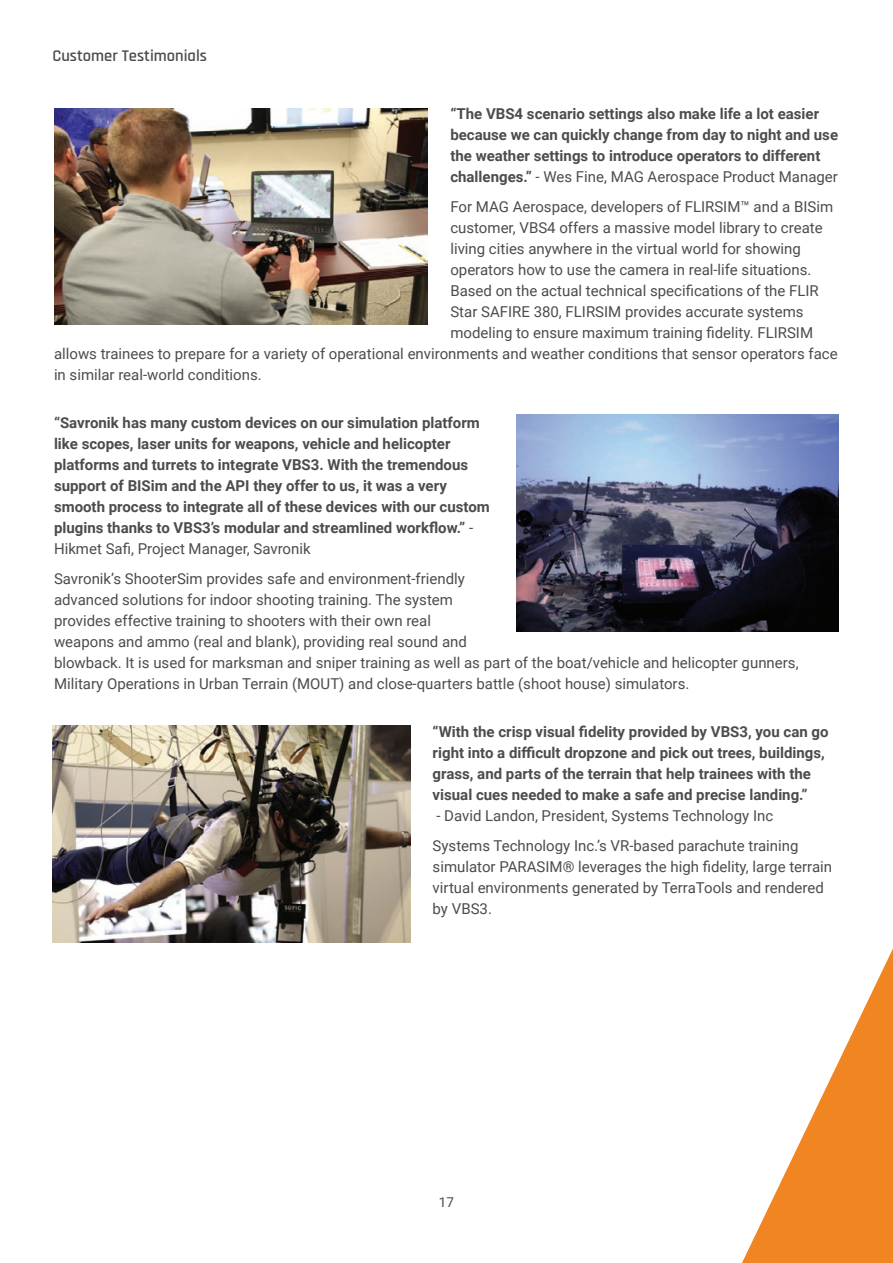
<style>
.page{position:relative;width:893px;height:1263px;background:#fff}
.page>*{position:absolute;margin:0;border:0;box-sizing:border-box;transform-origin:0 0}
.t1{font:600 16.5px "Rajdhani";color:#4b4c4d}
.Text_Roboto_Space_Above{font:15px/21px "Roboto";color:#4b4c4d}
.Text_Roboto_Space_Above-2{font:700 15px/21px "Roboto";color:#4b4c4d}
.Text_Roboto{font:700 15px/21px "Roboto";color:#4b4c4d}
.t2{font:13.5px "Roboto";color:#4b4c4d}
.s1{font-weight:400}
</style>
<div class="page">
<img style="left:54px;top:108px;width:374px;height:216px">
<img style="left:52px;top:726px;width:358px;height:216px">
<img style="left:516px;top:415px;width:323px;height:216px">
<svg style="left:742px;top:948px;width:151px;height:315px"></svg>
<p class="t1" style="left:52px;top:46px;width:156px">Customer Testimonials</p>
<p class="Text_Roboto" style="left:450px;top:103px;width:389px">“The VBS4 scenario settings also make life a lot easier because we can quickly change from day to night and use the weather settings to introduce operators to different challenges.” <span class="s1">- Wes Fine, MAG Aerospace Product Manager</span></p>
<p class="Text_Roboto_Space_Above" style="left:450px;top:196px;width:384px">For MAG Aerospace, developers of FLIRSIM™ and a BISim</p>
<p class="Text_Roboto_Space_Above" style="left:450px;top:217px;width:374px">customer, VBS4 offers a massive model library to create</p>
<p class="Text_Roboto_Space_Above" style="left:450px;top:238px;width:352px">living cities anywhere in the virtual world for showing</p>
<p class="Text_Roboto_Space_Above" style="left:450px;top:259px;width:362px">operators how to use the camera in real-life situations.</p>
<p class="Text_Roboto_Space_Above" style="left:450px;top:280px;width:370px">Based on the actual technical specifications of the FLIR</p>
<p class="Text_Roboto_Space_Above" style="left:450px;top:301px;width:355px">Star SAFIRE 380, FLIRSIM provides accurate systems</p>
<p class="Text_Roboto_Space_Above" style="left:450px;top:322px;width:364px">modeling to ensure maximum training fidelity. FLIRSIM</p>
<p class="Text_Roboto_Space_Above" style="left:54px;top:343px;width:785px">allows trainees to prepare for a variety of operational environments and weather conditions that sensor operators face</p>
<p class="Text_Roboto_Space_Above" style="left:54px;top:364px;width:209px">in similar real-world conditions.</p>
<p class="Text_Roboto_Space_Above-2" style="left:54px;top:412px;width:437px">“Savronik has many custom devices on our simulation platform like scopes, laser units for weapons, vehicle and helicopter platforms and turrets to integrate VBS3. With the tremendous support of BISim and the API they offer to us, it was a very smooth process to integrate all of these devices with our custom plugins thanks to VBS3’s modular and streamlined workflow.” <span class="s1">- Hikmet Safi, Project Manager, Savronik</span></p>
<p class="Text_Roboto_Space_Above" style="left:54px;top:568px;width:746px">Savronik’s ShooterSim provides safe and environment-friendly<br>advanced solutions for indoor shooting training. The system<br>provides effective training to shooters with their own real<br>weapons and ammo (real and blank), providing real sound and<br>blowback. It is used for marksman and sniper training as well as part of the boat/vehicle and helicopter gunners, Military Operations in Urban Terrain (MOUT) and close-quarters battle (shoot house) simulators.</p>
<p class="Text_Roboto_Space_Above-2" style="left:433px;top:721px;width:397px">“With the crisp visual fidelity provided by VBS3, you can go right into a difficult dropzone and pick out trees, buildings, grass, and parts of the terrain that help trainees with the visual cues needed to make a safe and precise landing.”</p>
<p class="Text_Roboto_Space_Above" style="left:436px;top:805px;width:338px">- David Landon, President, Systems Technology Inc</p>
<p class="Text_Roboto_Space_Above" style="left:433px;top:835px;width:401px">Systems Technology Inc.’s VR-based parachute training simulator PARASIM® leverages the high fidelity, large terrain virtual environments generated by TerraTools and rendered by VBS3.</p>
<p class="t2" style="left:439px;top:1192px;width:17px">17</p>
</div>
